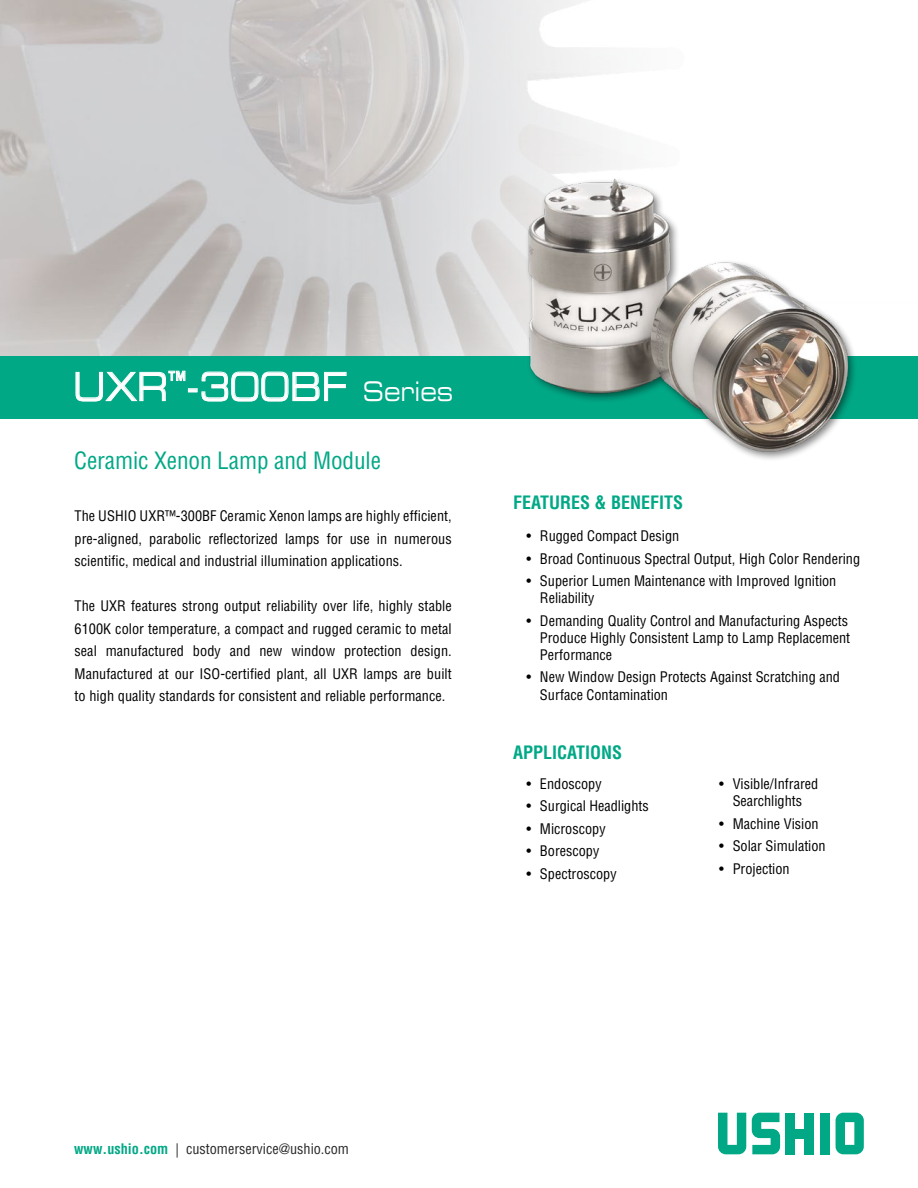
<style>
.page{position:relative;width:918px;height:1188px;background:#fff}
.page>*{position:absolute;margin:0;border:0;box-sizing:border-box;transform-origin:0 0}
.t1{font:39px "Eurostile LT Std Ex 2";color:#fff;scale:.8 1}
.t2{font:condensed 23.25px "Helvetica LT Std";letter-spacing:-.005em;color:#00a886}
.t3{font:700 condensed 18px "Helvetica LT Std";color:#00a886}
.t4{font:condensed 14.25px/22.5px "Helvetica LT Std";color:#000}
.t5{font:condensed 14.25px "Helvetica LT Std";color:#292829}
.s1{font-size:27px}
.s2{font-weight:700;color:#00a886}
</style>
<div class="page">
<img style="left:0;top:0;width:621px;height:356px">
<svg style="left:752px;top:1113px;width:28px;height:41px"></svg>
<div style="left:795px;top:1129px;width:10px;height:9px;background:#00a886"></div>
<div style="left:805px;top:1113px;width:9px;height:41px;background:#00a886"></div>
<div style="left:786px;top:1113px;width:9px;height:41px;background:#00a886"></div>
<div style="left:820px;top:1113px;width:9px;height:41px;background:#00a886"></div>
<svg style="left:836px;top:1113px;width:28px;height:41px"></svg>
<svg style="left:718px;top:1113px;width:28px;height:41px"></svg>
<div style="left:0;top:356px;width:918px;height:62px;background:#00a886"></div>
<svg style="left:75px;top:370px;width:111px;height:32px"></svg>
<div style="left:188px;top:388px;width:10px;height:4px;border:1px solid #fff"></div>
<svg style="left:201px;top:371px;width:146px;height:31px"></svg>
<img style="left:481px;top:168px;width:391px;height:291px">
<h1 class="t1" style="left:73px;top:360px;width:477px">UXR<sup>™</sup>-300BF <span class="s1">Series</span></h1>
<h2 class="t2" style="left:74px;top:446px;width:308px">Ceramic Xenon Lamp and Module</h2>
<p class="t4" style="left:75px;top:505px;width:379px;text-align:justify">The USHIO UXR™-300BF Ceramic Xenon lamps are highly efficient, pre-aligned, parabolic reflectorized lamps for use in numerous scientific, medical and industrial illumination applications.</p>
<p class="t4" style="left:75px;top:595px;width:379px;text-align:justify">The UXR features strong output reliability over life, highly stable 6100K color temperature, a compact and rugged ceramic to metal seal manufactured body and new window protection design.<br>Manufactured at our ISO-certified plant, all UXR lamps are built to high quality standards for consistent and reliable performance.</p>
<p class="t3" style="left:513px;top:491px;width:172px">FEATURES &amp; BENEFITS</p>
<p class="t4" style="left:526px;top:525px;width:154px">• Rugged Compact Design</p>
<p class="t4" style="left:526px;top:547px;width:335px">• Broad Continuous Spectral Output, High Color Rendering</p>
<p class="t4" style="left:540px;top:572px;width:298px;line-height:17.1px;text-indent:-13px">• Superior Lumen Maintenance with Improved Ignition<br>Reliability</p>
<p class="t4" style="left:540px;top:612px;width:312px;line-height:17.1px;text-indent:-13px">• Demanding Quality Control and Manufacturing Aspects<br>Produce Highly Consistent Lamp to Lamp Replacement<br>Performance</p>
<p class="t4" style="left:540px;top:669px;width:301px;line-height:17.1px;text-indent:-13px">• New Window Design Protects Against Scratching and<br>Surface Contamination</p>
<p class="t3" style="left:513px;top:741px;width:111px">APPLICATIONS</p>
<p class="t4" style="left:526px;top:772px;width:77px">• Endoscopy</p>
<p class="t4" style="left:526px;top:795px;width:124px">• Surgical Headlights</p>
<p class="t4" style="left:526px;top:817px;width:81px">• Microscopy</p>
<p class="t4" style="left:526px;top:840px;width:74px">• Borescopy</p>
<p class="t4" style="left:526px;top:862px;width:92px">• Spectroscopy</p>
<p class="t4" style="left:719px;top:775px;width:100px;line-height:17.1px;text-align:center">• Visible/Infrared<br>Searchlights</p>
<p class="t4" style="left:719px;top:812px;width:101px">• Machine Vision</p>
<p class="t4" style="left:719px;top:834px;width:108px">• Solar Simulation</p>
<p class="t4" style="left:719px;top:857px;width:72px">• Projection</p>
<p class="t5" style="left:74px;top:1140px;width:276px"><span class="s2">www.ushio.com</span> | customerservice@ushio.com</p>
</div>
